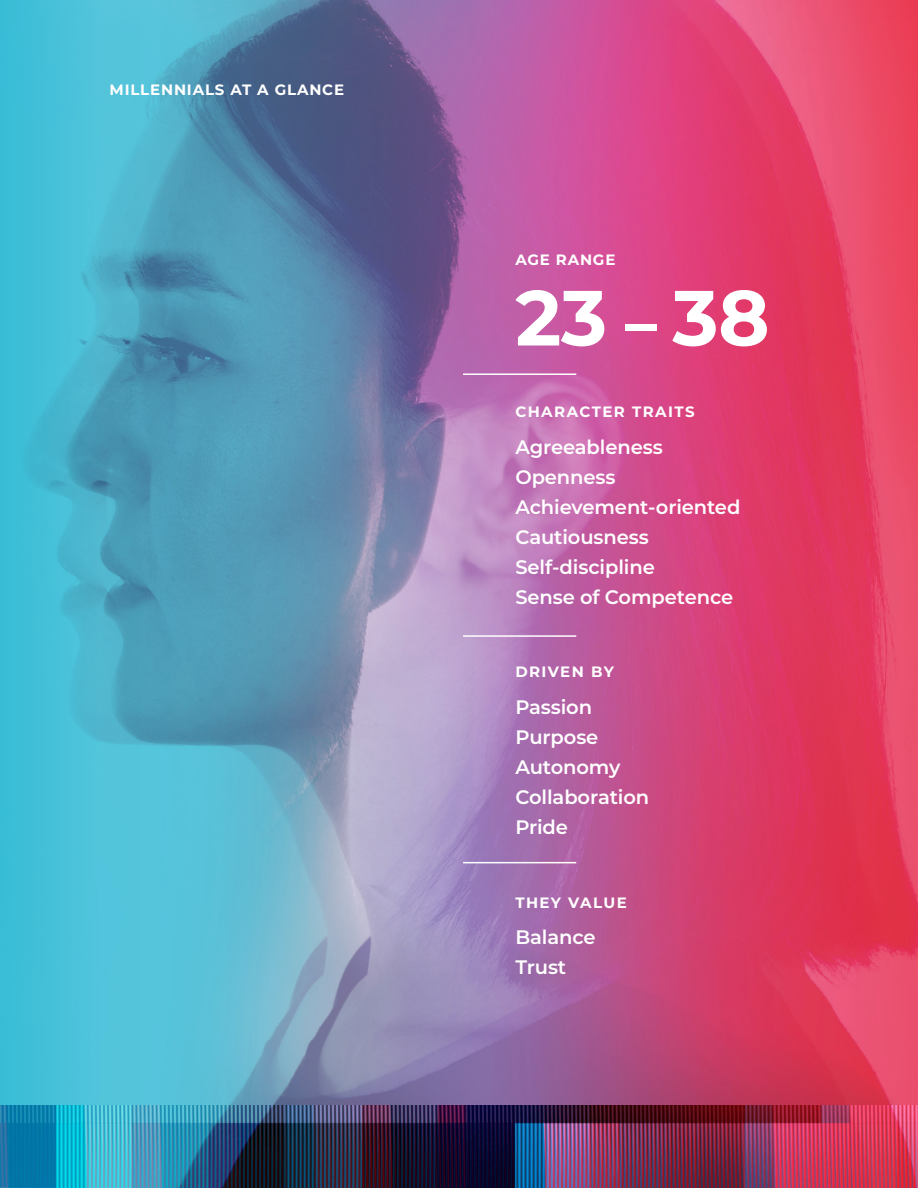
<style>
.page{position:relative;width:918px;height:1188px;background:#fff}
.page>*{position:absolute;margin:0;border:0;box-sizing:border-box;transform-origin:0 0}
.t1{font:700 78px "Montserrat";color:#fff}
.t2{font:600 19.5px/30px "Montserrat";letter-spacing:-.005em;color:#fff}
.t3{font:700 15px "Montserrat";letter-spacing:.08em;color:#fff}
.t4{font:700 15px "Montserrat";letter-spacing:.055em;color:#fff}
.s1{font-size:63px}
</style>
<div class="page">
<img style="left:140px;top:0;width:778px;height:1106px">
<hr style="left:463px;top:373px;width:113px;height:2px;background:#fff">
<hr style="left:463px;top:635px;width:113px;height:2px;background:#fff">
<hr style="left:463px;top:862px;width:113px;height:1px;background:#fff">
<svg style="left:0;top:0;width:140px;height:1106px;background:#47bbd3"></svg>
<img style="left:0;top:1106px;width:918px;height:82px">
<p class="t4" style="left:110px;top:79px;width:236px">MILLENNIALS AT A GLANCE</p>
<p class="t4" style="left:515px;top:249px;width:102px">AGE RANGE</p>
<h1 class="t1" style="left:515px;top:262px;width:256px">23 <span class="s1">–</span> 38</h1>
<p class="t3" style="left:515px;top:401px;width:181px">CHARACTER TRAITS</p>
<p class="t2" style="left:515px;top:431px;width:227px">Agreeableness<br>Openness<br>Achievement-oriented<br>Cautiousness<br>Self-discipline<br>Sense of Competence</p>
<p class="t3" style="left:515px;top:661px;width:100px">DRIVEN BY</p>
<p class="t2" style="left:515px;top:691px;width:135px">Passion<br>Purpose<br>Autonomy<br>Collaboration<br>Pride</p>
<p class="t3" style="left:515px;top:891px;width:113px">THEY VALUE</p>
<p class="t2" style="left:515px;top:922px;width:82px">Balance<br>Trust</p>
</div>
